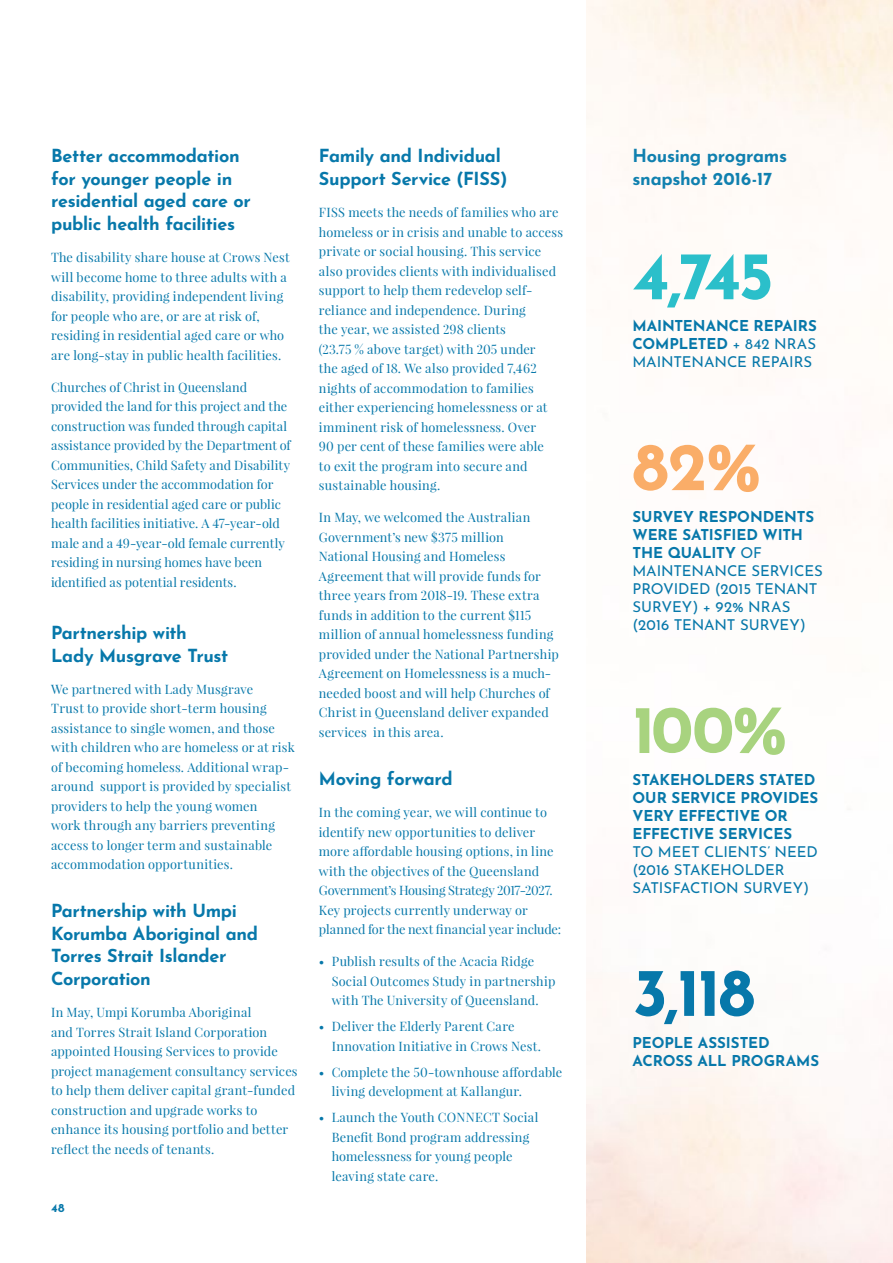
<style>
.page{position:relative;width:893px;height:1263px;background:#fff}
.page>*{position:absolute;margin:0;border:0;box-sizing:border-box;transform-origin:0 0}
.t1{font:700 67.5px "Josefin Sans";color:#2bbfca}
.t2{font:700 67.5px "Josefin Sans";color:#0778aa}
.t3{font:700 67.5px "Josefin Sans";color:#a8d37f}
.t4{font:700 67.5px "Josefin Sans";color:#faad68}
.SUBHEADER{font:700 18px/22.5px "Josefin Sans";letter-spacing:-.02em;color:#0778aa}
.BODY{font:700 18px/22.5px "Josefin Sans";letter-spacing:-.02em;color:#0778aa}
.SUBHEADER-2{font:700 18px/22.5px "Josefin Sans";letter-spacing:-.015em;color:#1080af}
.SUBHEADER-3{font:700 15px/18px "Josefin Sans";letter-spacing:-.005em;color:#0778aa}
.SUBHEADER-4{font:15px/18px "Josefin Sans";letter-spacing:-.01em;color:#0778aa}
.BODY-2{font:12.75px/19.5px "Playfair Display";letter-spacing:.015em;color:#0778aa}
.t5{font:700 12px "Josefin Sans";color:#0778aa}
.s1{font-weight:400}
.s2{font-weight:700}
</style>
<div class="page">
<p class="SUBHEADER" style="left:51px;top:142px;width:201px">Better accommodation for younger people in residential aged care or public health facilities</p>
<p class="BODY-2" style="left:51px;top:247px;width:240px">The disability share house at Crows Nest will become home to three adults with a disability, providing independent living for people who are, or are at risk of, residing in residential aged care or who are long-stay in public health facilities.</p>
<p class="BODY-2" style="left:51px;top:377px;width:241px">Churches of Christ in Queensland provided the land for this project and the construction was funded through capital assistance provided by the Department of Communities, Child Safety and Disability Services under the accommodation for people in residential aged care or public health facilities initiative. A 47-year-old male and a 49-year-old female currently residing in nursing homes have been identified as potential residents.</p>
<p class="SUBHEADER" style="left:51px;top:619px;width:179px">Partnership with<br>Lady Musgrave Trust</p>
<p class="BODY-2" style="left:51px;top:679px;width:245px">We partnered with Lady Musgrave<br>Trust to provide short-term housing assistance to single women, and those with children who are homeless or at risk of becoming homeless. Additional wrap&shy;around support is provided by specialist providers to help the young women<br>work through any barriers preventing access to longer term and sustainable accommodation opportunities.</p>
<p class="BODY" style="left:51px;top:897px;width:209px">Partnership with Umpi<br>Korumba Aboriginal and<br>Torres Strait Islander<br>Corporation</p>
<p class="BODY-2" style="left:51px;top:1003px;width:248px">In May, Umpi Korumba Aboriginal<br>and Torres Strait Island Corporation appointed Housing Services to provide project management consultancy services to help them deliver capital grant-funded construction and upgrade works to enhance its housing portfolio and better reflect the needs of tenants.</p>
<p class="t5" style="left:51px;top:1197px;width:15px">48</p>
<p class="SUBHEADER" style="left:319px;top:142px;width:190px">Family and Individual<br>Support Service (FISS)</p>
<p class="BODY-2" style="left:319px;top:202px;width:246px">FISS meets the needs of families who are homeless or in crisis and unable to access private or social housing. This service also provides clients with individualised support to help them redevelop self&shy;reliance and independence. During<br>the year, we assisted 298 clients<br>(23.75 % above target) with 205 under<br>the aged of 18. We also provided 7,462 nights of accommodation to families either experiencing homelessness or at imminent risk of homelessness. Over<br>90 per cent of these families were able<br>to exit the program into secure and sustainable housing.</p>
<p class="BODY-2" style="left:319px;top:508px;width:241px">In May, we welcomed the Australian Government’s new $375 million<br>National Housing and Homeless Agreement that will provide funds for three years from 2018-19. These extra funds in addition to the current $115 million of annual homelessness funding provided under the National Partnership Agreement on Homelessness is a much&shy;needed boost and will help Churches of Christ in Queensland deliver expanded services in this area.</p>
<p class="SUBHEADER" style="left:319px;top:765px;width:135px">Moving forward</p>
<p class="BODY-2" style="left:319px;top:803px;width:244px">In the coming year, we will continue to identify new opportunities to deliver more affordable housing options, in line with the objectives of the Queensland Government’s Housing Strategy 2017-2027.<br>Key projects currently underway or planned for the next financial year include:</p>
<p class="BODY-2" style="left:332px;top:952px;width:225px;text-indent:-13px">• Publish results of the Acacia Ridge<br>Social Outcomes Study in partnership with The University of Queensland.</p>
<p class="BODY-2" style="left:332px;top:1017px;width:211px;text-indent:-13px">• Deliver the Elderly Parent Care<br>Innovation Initiative in Crows Nest.</p>
<p class="BODY-2" style="left:332px;top:1062px;width:232px;text-indent:-13px">• Complete the 50-townhouse affordable living development at Kallangur.</p>
<p class="BODY-2" style="left:332px;top:1107px;width:208px;text-indent:-13px">• Launch the Youth CONNECT Social<br>Benefit Bond program addressing homelessness for young people leaving state care.</p>
<p class="SUBHEADER-2" style="left:632px;top:142px;width:156px">Housing programs snapshot 2016-17</p>
<p class="t1" style="left:632px;top:215px;width:143px">4,745</p>
<p class="SUBHEADER-3" style="left:632px;top:315px;width:186px;text-align:justify">MAINTENANCE REPAIRS COMPLETED <span class="s1">+ 842 NRAS MAINTENANCE REPAIRS</span></p>
<p class="t4" style="left:632px;top:406px;width:130px">82%</p>
<p class="SUBHEADER-4" style="left:632px;top:506px;width:192px"><span class="s2">SURVEY RESPONDENTS<br>WERE SATISFIED WITH<br>THE QUALITY</span> OF<br>MAINTENANCE SERVICES<br>PROVIDED (2015 TENANT<br>SURVEY) + 92% NRAS (2016 TENANT SURVEY)</p>
<p class="t3" style="left:632px;top:669px;width:156px">100%</p>
<p class="SUBHEADER-3" style="left:632px;top:769px;width:187px">STAKEHOLDERS STATED<br>OUR SERVICE PROVIDES<br>VERY EFFECTIVE OR<br>EFFECTIVE SERVICES<br><span class="s1">TO MEET CLIENTS’ NEED (2016 STAKEHOLDER<br>SATISFACTION SURVEY)</span></p>
<p class="t2" style="left:632px;top:932px;width:124px">3,118</p>
<p class="SUBHEADER-3" style="left:632px;top:1031px;width:139px">PEOPLE ASSISTED</p>
<p class="SUBHEADER-3" style="left:632px;top:1049px;width:188px">ACROSS ALL PROGRAMS</p>
</div>
